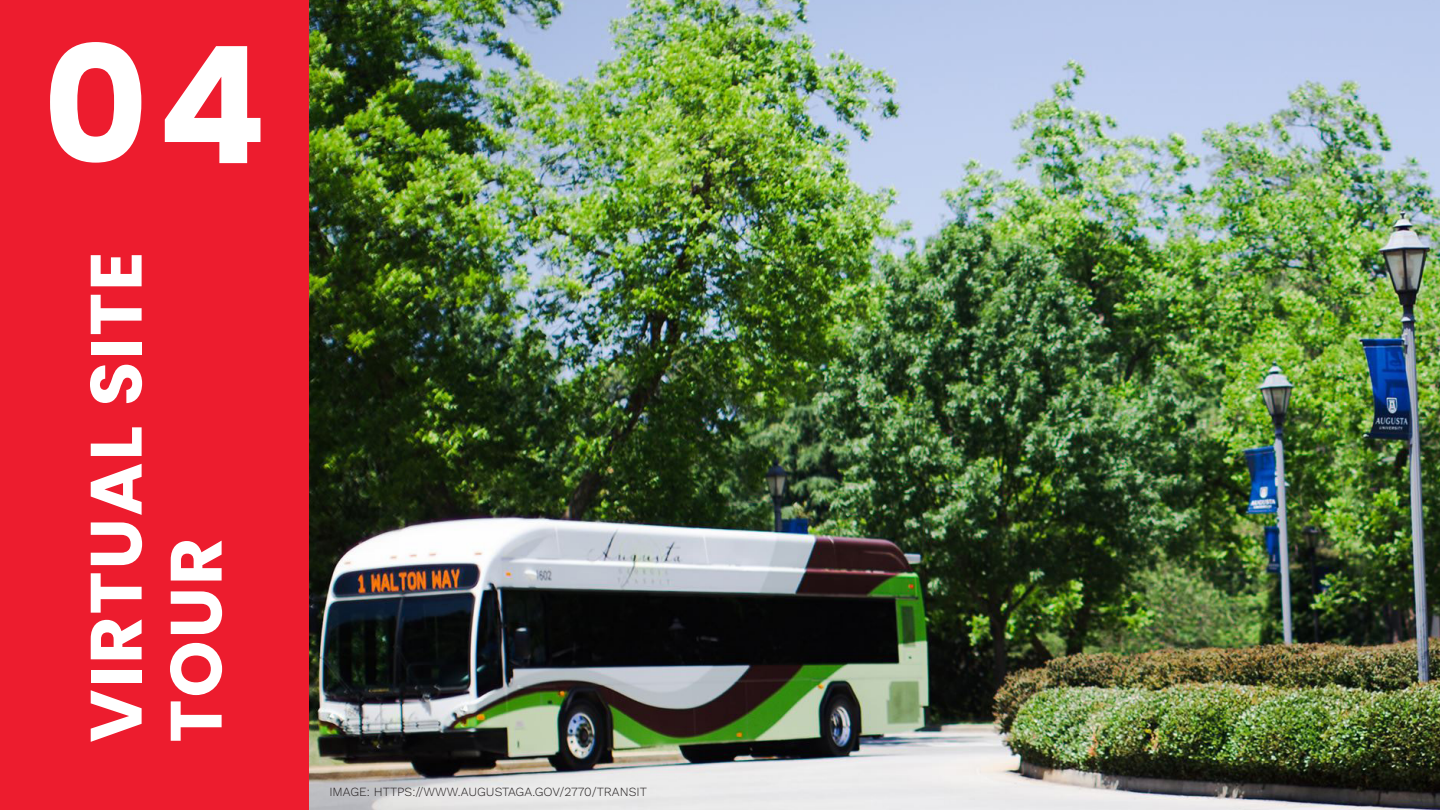
<style>
.page{position:relative;width:1440px;height:810px;background:#fff}
.page>*{position:absolute;margin:0;border:0;box-sizing:border-box;transform-origin:0 0}
.Section_Title{font:700 162.5px "Poppins";color:#fff}
.Section_Title-2{font:700 72.5px/80px "Poppins";letter-spacing:.03em;color:#fff}
.Source{font:300 12.5px "Work Sans";color:#231f20}
</style>
<div class="page">
<div style="left:0;top:0;width:310px;height:810px;background:#ed1c2e"></div>
<img style="left:310px;top:0;width:1130px;height:810px">
<p class="Section_Title" style="left:43px;top:12px;width:226px">04</p>
<p class="Section_Title-2" style="left:77px;top:742px;width:492px;rotate:-90deg">VIRTUAL SITE<br>TOUR</p>
<p class="Source" style="left:329px;top:784px;width:319px">IMAGE: HTTPS://WWW.AUGUSTAGA.GOV/2770/TRANSIT</p>
</div>
